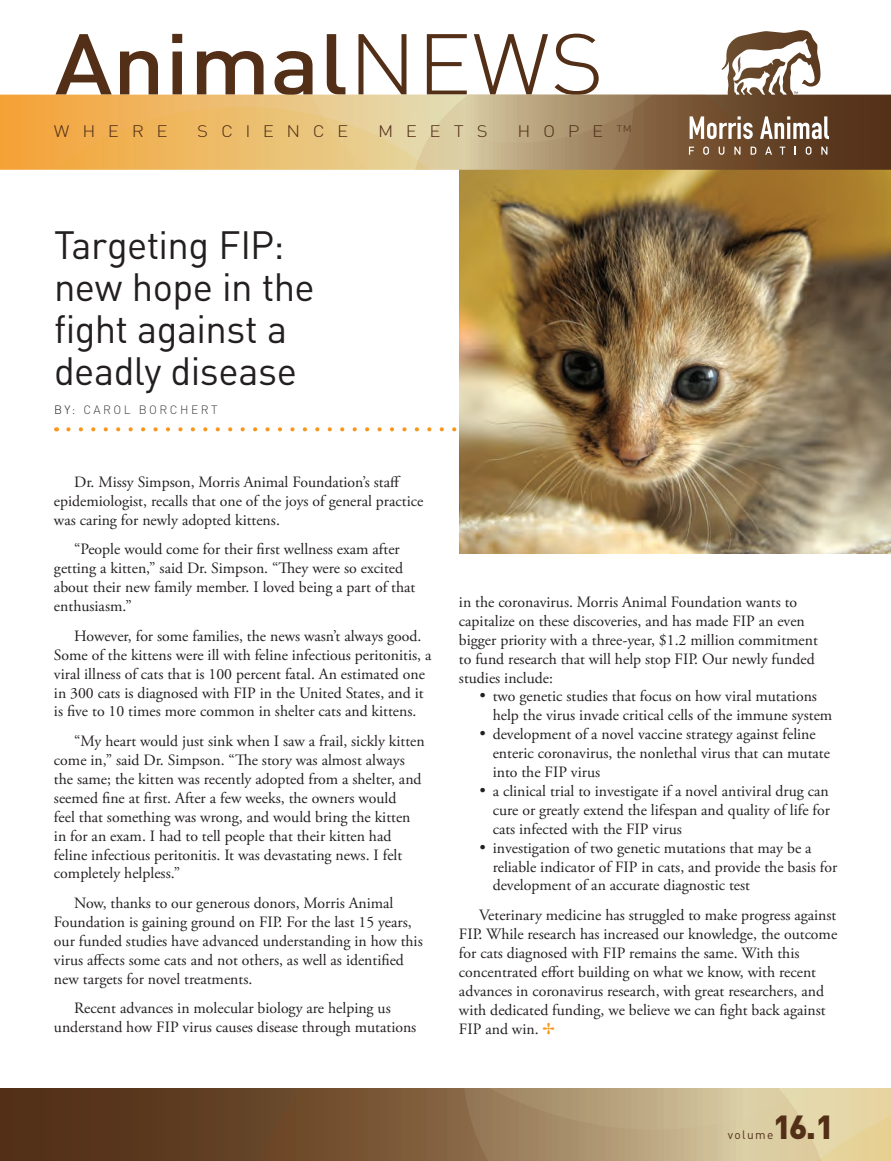
<style>
.page{position:relative;width:891px;height:1161px;background:#fff}
.page>*{position:absolute;margin:0;border:0;box-sizing:border-box;transform-origin:0 0}
._26pt_head{font:39px/42px "DINOT";letter-spacing:-.015em;color:#231f20}
.body{font:900 33px "DINOT";color:#532f18}
.t1{font:300 16.5px "DINOT";letter-spacing:.67em;color:#532f18;scale:1.13 1}
.List_Paragraph{font:15.75px/18.9px "Adobe Garamond Pro";color:#231f20}
.byline{font:300 12px "DINOT";letter-spacing:.21em;color:#3e3e3f}
.body-2{font:12px "DINOT";letter-spacing:.115em;color:#532f18}
.t2{font:300 9.6px "DINOT";color:#532f18;scale:1.13 1}
.s1{color:#231f20}
.s2{color:#f7971d}
</style>
<div class="page">
<svg style="left:68px;top:427px;width:388px;height:4px"></svg>
<img style="left:459px;top:170px;width:432px;height:384px">
<svg style="left:0;top:30px;width:891px;height:140px"></svg>
<svg style="left:7px;top:34px;width:822px;height:136px"></svg>
<div style="left:0;top:1088px;width:891px;height:73px;background:#58361d"></div>
<svg style="left:250px;top:1088px;width:84px;height:73px;fill:#6e492a"></svg>
<svg style="left:334px;top:1088px;width:557px;height:73px;background:#b29b75"></svg>
<p class="t1" style="left:54px;top:119px;width:102px">WHERE</p>
<p class="t1" style="left:197px;top:119px;width:135px">SCIENCE</p>
<p class="t1" style="left:378px;top:119px;width:99px">MEETS</p>
<p class="t1" style="left:518px;top:119px;width:77px">HOPE</p>
<p class="t2" style="left:617px;top:122px;width:15px">TM</p>
<p class="_26pt_head" style="left:54px;top:224px;width:262px">Targeting FIP: new hope in the fight against a deadly disease</p>
<p class="byline" style="left:54px;top:402px;width:165px"><span class="s1">BY:</span> CAROL BORCHERT</p>
<p class="List_Paragraph" style="left:54px;top:473px;width:371px;text-indent:20px">Dr. Missy Simpson, Morris Animal Foundation’s staff epidemiologist, recalls that one of the joys of general practice was caring for newly adopted kittens.</p>
<p class="List_Paragraph" style="left:54px;top:541px;width:363px;text-indent:20px">“People would come for their first wellness exam after getting a kitten,” said Dr. Simpson. “They were so excited about their new family member. I loved being a part of that enthusiasm.”</p>
<p class="List_Paragraph" style="left:54px;top:627px;width:379px;text-indent:20px">However, for some families, the news wasn’t always good.<br>Some of the kittens were ill with feline infectious peritonitis, a viral illness of cats that is 100 percent fatal. An estimated one in 300 cats is diagnosed with FIP in the United States, and it is five to 10 times more common in shelter cats and kittens.</p>
<p class="List_Paragraph" style="left:54px;top:732px;width:372px;text-indent:20px">“My heart would just sink when I saw a frail, sickly kitten come in,” said Dr. Simpson. “The story was almost always the same; the kitten was recently adopted from a shelter, and seemed fine at first. After a few weeks, the owners would<br>feel that something was wrong, and would bring the kitten in for an exam. I had to tell people that their kitten had feline infectious peritonitis. It was devastating news. I felt completely helpless.”</p>
<p class="List_Paragraph" style="left:54px;top:894px;width:370px;text-indent:20px">Now, thanks to our generous donors, Morris Animal Foundation is gaining ground on FIP. For the last 15 years, our funded studies have advanced understanding in how this virus affects some cats and not others, as well as identified new targets for novel treatments.</p>
<p class="List_Paragraph" style="left:54px;top:1000px;width:364px;text-align:center">Recent advances in molecular biology are helping us understand how FIP virus causes disease through mutations</p>
<p class="List_Paragraph" style="left:459px;top:593px;width:360px">in the coronavirus. Morris Animal Foundation wants to capitalize on these discoveries, and has made FIP an even bigger priority with a three-year, $1.2 million commitment to fund research that will help stop FIP. Our newly funded studies include:</p>
<p class="List_Paragraph" style="left:493px;top:688px;width:341px;text-indent:-13px">• two genetic studies that focus on how viral mutations help the virus invade critical cells of the immune system</p>
<p class="List_Paragraph" style="left:493px;top:725px;width:339px;text-indent:-13px">• development of a novel vaccine strategy against feline enteric coronavirus, the nonlethal virus that can mutate into the FIP virus</p>
<p class="List_Paragraph" style="left:493px;top:782px;width:339px;text-align:justify;text-indent:-13px">• a clinical trial to investigate if a novel antiviral drug can cure or greatly extend the lifespan and quality of life for cats infected with the FIP virus</p>
<p class="List_Paragraph" style="left:493px;top:839px;width:346px;text-indent:-13px">• investigation of two genetic mutations that may be a reliable indicator of FIP in cats, and provide the basis for development of an accurate diagnostic test</p>
<p class="List_Paragraph" style="left:459px;top:906px;width:380px;text-indent:20px">Veterinary medicine has struggled to make progress against FIP. While research has increased our knowledge, the outcome for cats diagnosed with FIP remains the same. With this concentrated effort building on what we know, with recent advances in coronavirus research, with great researchers, and with dedicated funding, we believe we can fight back against FIP and win. <span class="s2">✢</span></p>
<p class="body" style="left:773px;top:1105px;width:62px">16.1</p>
<p class="body-2" style="left:728px;top:1127px;width:47px">volume</p>
</div>
